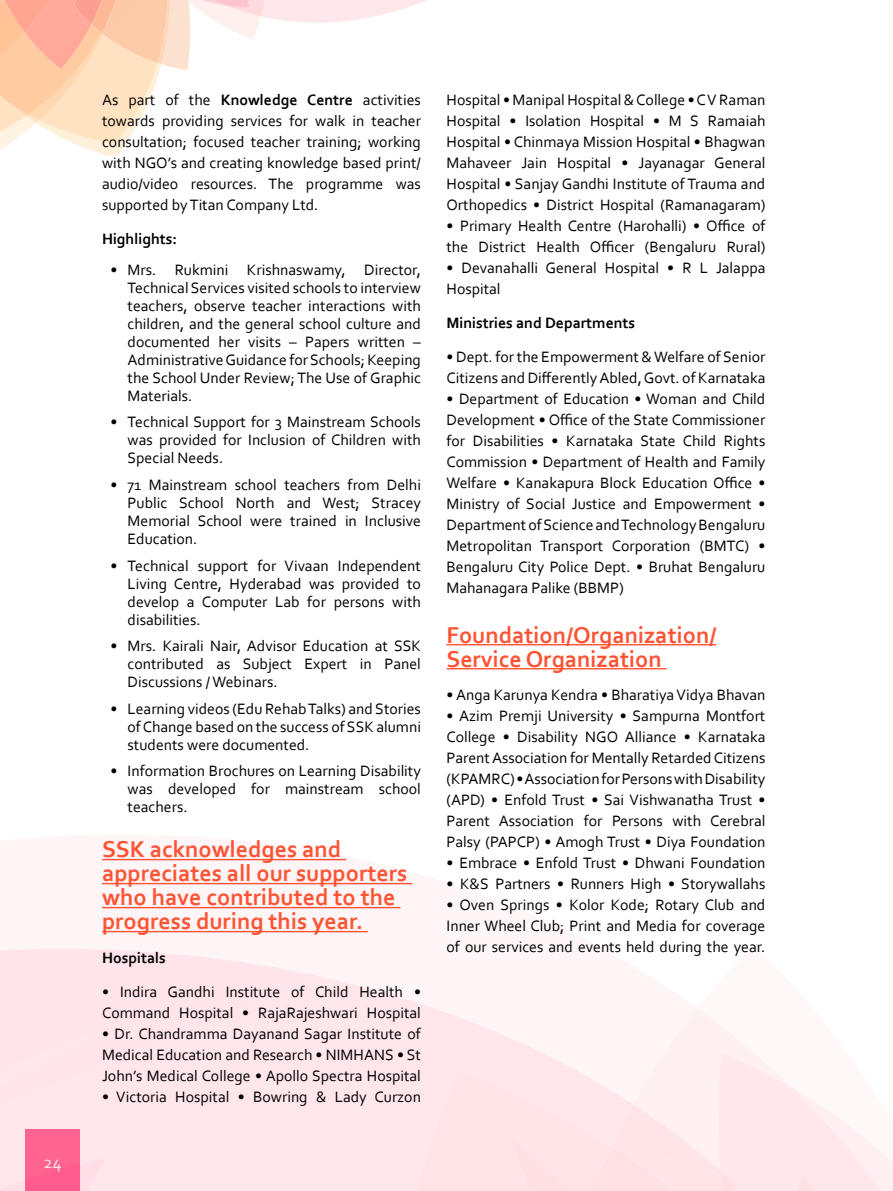
<style>
.page{position:relative;width:893px;height:1191px;background:#fff}
.page>*{position:absolute;margin:0;border:0;box-sizing:border-box;transform-origin:0 0}
.t1{font:700 24px/24px "Corbel";color:#ff5334}
.t2{font:18px "Corbel";color:#fff}
.t3{font:15.75px/21px "Corbel";color:#000;text-align:justify}
.t4{font:700 15.75px "Corbel";color:#000}
.s1{font-weight:700}
</style>
<div class="page">
<svg style="left:56px;top:858px;width:357px;height:91px"></svg>
<img style="left:0;top:949px;width:633px;height:242px">
<div style="left:415px;top:1070px;width:196px;height:121px;background:#ffe3e7"></div>
<img style="left:611px;top:1104px;width:107px;height:87px">
<div style="left:590px;top:1146px;width:91px;height:45px;background:#ffe3e7"></div>
<img style="left:0;top:1157px;width:107px;height:34px">
<img style="left:720px;top:1169px;width:17px;height:22px">
<img style="left:795px;top:1174px;width:22px;height:17px">
<div style="left:509px;top:1136px;width:66px;height:55px;background:#ffe3e7"></div>
<svg style="left:0;top:0;width:427px;height:156px"></svg>
<img style="left:0;top:0;width:25px;height:59px">
<img style="left:25px;top:0;width:66px;height:69px">
<img style="left:74px;top:0;width:29px;height:24px">
<img style="left:5px;top:0;width:46px;height:33px">
<hr style="left:102px;top:859px;width:244px;height:1px;background:#ff5334">
<hr style="left:102px;top:883px;width:310px;height:1px;background:#ff5334">
<hr style="left:102px;top:907px;width:298px;height:1px;background:#ff5334">
<hr style="left:102px;top:931px;width:266px;height:1px;background:#ff5334">
<hr style="left:446px;top:644px;width:270px;height:1px;background:#ff5334">
<hr style="left:446px;top:668px;width:221px;height:1px;background:#ff5334">
<p class="t2" style="left:43px;top:1151px;width:20px">24</p>
<p class="t3" style="left:102px;top:89px;width:320px">As part of the <span class="s1">Knowledge Centre</span> activities towards providing services for walk in teacher consultation; focused teacher training; working with NGO’s and creating knowledge based print/ audio/video resources. The programme was supported by Titan Company Ltd.</p>
<p class="t4" style="left:102px;top:229px;width:77px">Highlights:</p>
<p class="t3" style="left:128px;top:260px;width:295px;line-height:18px;text-indent:-17px">• Mrs. Rukmini Krishnaswamy, Director, Technical Services visited schools to interview teachers, observe teacher interactions with children, and the general school culture and documented her visits – Papers written – Administrative Guidance for Schools; Keeping the School Under Review; The Use of Graphic Materials.</p>
<p class="t3" style="left:128px;top:413px;width:295px;line-height:18px;text-indent:-17px">• Technical Support for 3 Mainstream Schools was provided for Inclusion of Children with Special Needs.</p>
<p class="t3" style="left:128px;top:475px;width:295px;line-height:18px;text-indent:-17px">• 71 Mainstream school teachers from Delhi Public School North and West; Stracey Memorial School were trained in Inclusive Education.</p>
<p class="t3" style="left:128px;top:556px;width:295px;line-height:18px;text-indent:-17px">• Technical support for Vivaan Independent Living Centre, Hyderabad was provided to develop a Computer Lab for persons with disabilities.</p>
<p class="t3" style="left:128px;top:636px;width:295px;line-height:18px;text-indent:-17px">• Mrs. Kairali Nair, Advisor Education at SSK contributed as Subject Expert in Panel Discussions / Webinars.</p>
<p class="t3" style="left:128px;top:699px;width:295px;line-height:18px;text-indent:-17px">• Learning videos (Edu Rehab Talks) and Stories of Change based on the success of SSK alumni students were documented.</p>
<p class="t3" style="left:128px;top:761px;width:295px;line-height:18px;text-indent:-17px">• Information Brochures on Learning Disability was developed for mainstream school teachers.</p>
<h1 class="t1" style="left:102px;top:837px;width:307px">SSK acknowledges and appreciates all our supporters who have contributed to the progress during this year.</h1>
<p class="t4" style="left:102px;top:948px;width:65px">Hospitals</p>
<p class="t3" style="left:102px;top:980px;width:320px">• Indira Gandhi Institute of Child Health •<br>Command Hospital • RajaRajeshwari Hospital</p>
<p class="t3" style="left:102px;top:1022px;width:320px">• Dr. Chandramma Dayanand Sagar Institute of Medical Education and Research • NIMHANS • St John’s Medical College • Apollo Spectra Hospital</p>
<p class="t3" style="left:102px;top:1085px;width:320px">• Victoria Hospital • Bowring &amp; Lady Curzon</p>
<p class="t3" style="left:446px;top:89px;width:320px">Hospital • Manipal Hospital &amp; College • C V Raman Hospital • Isolation Hospital • M S Ramaiah Hospital • Chinmaya Mission Hospital • Bhagwan Mahaveer Jain Hospital • Jayanagar General Hospital • Sanjay Gandhi Institute of Trauma and Orthopedics • District Hospital (Ramanagaram)</p>
<p class="t3" style="left:446px;top:215px;width:320px">• Primary Health Centre (Harohalli) • Office of the District Health Officer (Bengaluru Rural)</p>
<p class="t3" style="left:446px;top:257px;width:320px">• Devanahalli General Hospital • R L Jalappa<br>Hospital</p>
<p class="t4" style="left:446px;top:313px;width:190px">Ministries and Departments</p>
<p class="t3" style="left:446px;top:346px;width:320px">• Dept. for the Empowerment &amp; Welfare of Senior<br>Citizens and Differently Abled, Govt. of Karnataka</p>
<p class="t3" style="left:446px;top:388px;width:320px">• Department of Education • Woman and Child Development • Office of the State Commissioner for Disabilities • Karnataka State Child Rights Commission • Department of Health and Family Welfare • Kanakapura Block Education Office • Ministry of Social Justice and Empowerment • Department of Science and Technology Bengaluru Metropolitan Transport Corporation (BMTC) • Bengaluru City Police Dept. • Bruhat Bengaluru Mahanagara Palike (BBMP)</p>
<h1 class="t1" style="left:446px;top:622px;width:271px">Foundation/Organization/<br>Service Organization</h1>
<p class="t3" style="left:446px;top:684px;width:320px">• Anga Karunya Kendra • Bharatiya Vidya Bhavan</p>
<p class="t3" style="left:446px;top:705px;width:320px">• Azim Premji University • Sampurna Montfort College • Disability NGO Alliance • Karnataka Parent Association for Mentally Retarded Citizens (KPAMRC) • Association for Persons with Disability (APD) • Enfold Trust • Sai Vishwanatha Trust • Parent Association for Persons with Cerebral Palsy (PAPCP) • Amogh Trust • Diya Foundation</p>
<p class="t3" style="left:446px;top:852px;width:320px">• Embrace • Enfold Trust • Dhwani Foundation</p>
<p class="t3" style="left:446px;top:873px;width:320px">• K&amp;S Partners • Runners High • Storywallahs</p>
<p class="t3" style="left:446px;top:894px;width:320px">• Oven Springs • Kolor Kode; Rotary Club and Inner Wheel Club; Print and Media for coverage of our services and events held during the year.</p>
</div>
